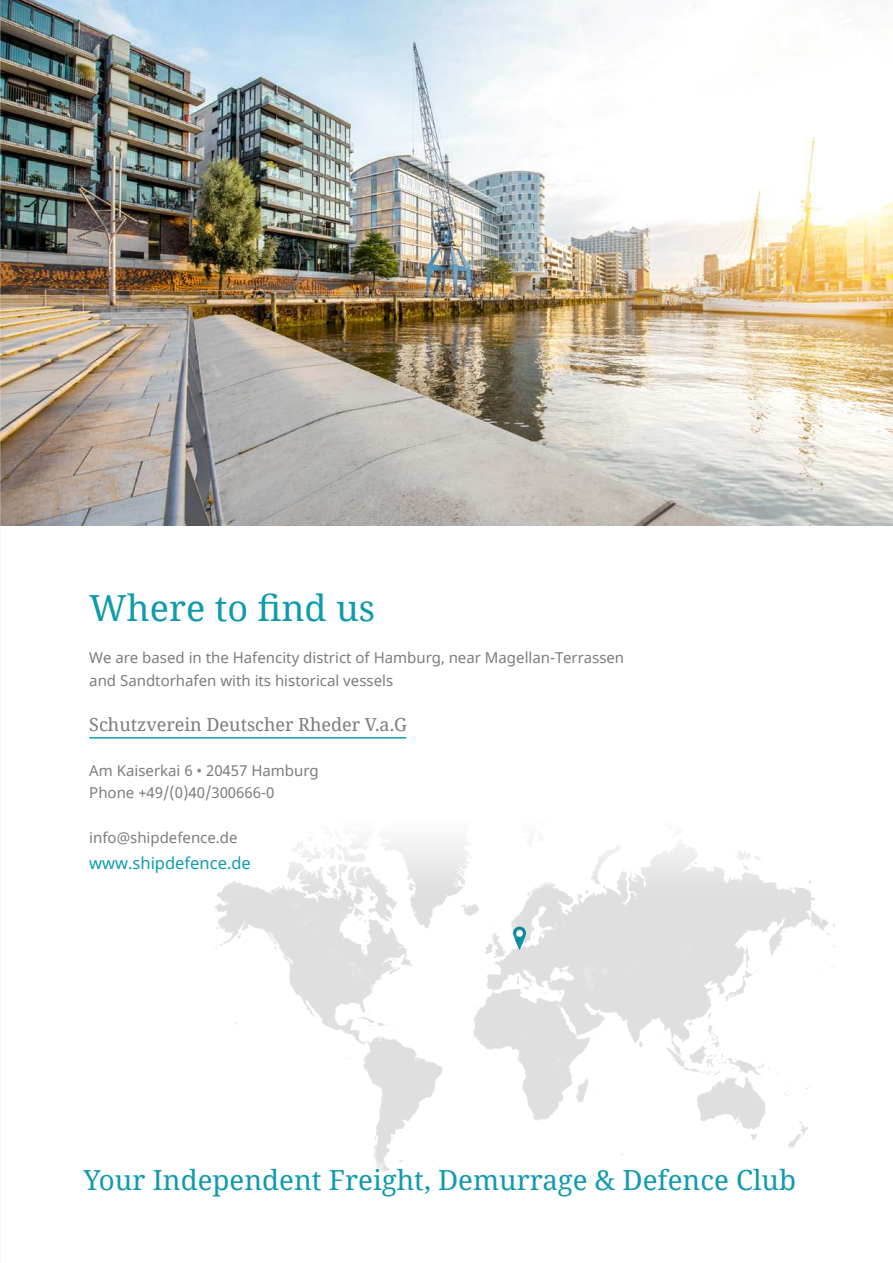
<style>
.page{position:relative;width:893px;height:1263px;background:#fff}
.page>*{position:absolute;margin:0;border:0;box-sizing:border-box;transform-origin:0 0}
.t1{font:36px "Noto Serif";color:#0f9bad}
.t2{font:27.75px "Noto Serif";color:#0f9bad}
.t3{font:18px "Noto Serif";color:#7c7c7c}
.t4{font:16.5px "Noto Sans";color:#0f9bad}
.t5{font:15px/22.5px "Noto Sans";color:#7c7c7c}
</style>
<div class="page">
<img style="left:0;top:0;width:893px;height:525px">
<img style="left:215px;top:839px;width:595px;height:333px">
<img style="left:811px;top:897px;width:23px;height:71px">
<hr style="left:89px;top:737px;width:317px;height:2px;background:#0f9bad">
<h1 class="t1" style="left:89px;top:583px;width:287px">Where to find us</h1>
<p class="t5" style="left:89px;top:647px;width:536px">We are based in the Hafencity district of Hamburg, near Magellan-Terrassen and Sandtorhafen with its historical vessels</p>
<p class="t3" style="left:89px;top:712px;width:319px">Schutzverein Deutscher Rheder V.a.G</p>
<p class="t5" style="left:89px;top:759px;width:231px">Am Kaiserkai 6 • 20457 Hamburg<br>Phone +49/(0)40/300666-0</p>
<p class="t5" style="left:89px;top:827px;width:150px">info@shipdefence.de</p>
<p class="t4" style="left:89px;top:851px;width:163px">www.shipdefence.de</p>
<h2 class="t2" style="left:84px;top:1161px;width:714px">Your Independent Freight, Demurrage &amp; Defence Club</h2>
</div>
